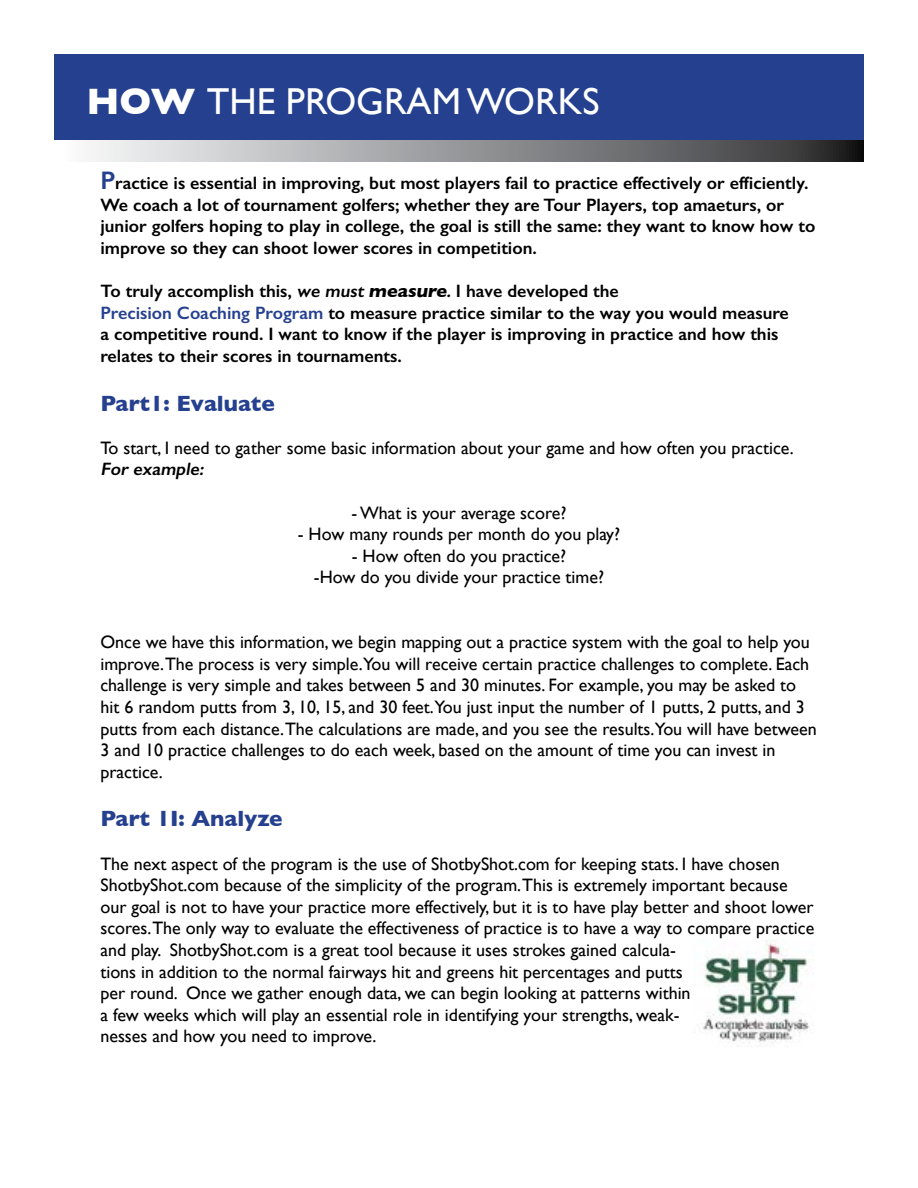
<style>
.page{position:relative;width:918px;height:1188px;background:#fff}
.page>*{position:absolute;margin:0;border:0;box-sizing:border-box;transform-origin:0 0}
.t1{font:37.5px "Gill Sans";color:#fff}
.t2{font:700 22.5px "Gill Sans";color:#25408f}
.t3{font:18px/21.6px "Gill Sans";color:#000}
.t4{font:600 18px/21.6px "Gill Sans";color:#000}
.t5{font:italic 600 18px "Gill Sans";color:#000}
.s1{font-weight:700}
.s2{font-size:25.5px;color:#25408f}
.s3{color:#25408f}
</style>
<div class="page">
<div style="left:54px;top:54px;width:810px;height:86px;background:#25408f"></div>
<svg style="left:89px;top:140px;width:775px;height:22px;background:#8f9193"></svg>
<img style="left:702px;top:939px;width:112px;height:105px">
<h1 class="t1" style="left:86px;top:79px;width:515px"><span class="s1">HOW</span> THE PROGRAM WORKS</h1>
<p class="t4" style="left:100px;top:172px;width:717px"><span class="s2">P</span>ractice is essential in improving, but most players fail to practice effectively or efficiently.<br>We coach a lot of tournament golfers; whether they are Tour Players, top amaeturs, or junior golfers hoping to play in college, the goal is still the same: they want to know how to improve so they can shoot lower scores in competition.</p>
<p class="t4" style="left:100px;top:280px;width:690px">To truly accomplish this, we must <span class="s1">measure</span>. I have developed the<br><span class="s3">Precision Coaching Program</span> to measure practice similar to the way you would measure a competitive round. I want to know if the player is improving in practice and how this relates to their scores in tournaments.</p>
<p class="t2" style="left:100px;top:385px;width:176px">Part1: Evaluate</p>
<p class="t3" style="left:100px;top:437px;width:695px">To start, I need to gather some basic information about your game and how often you practice.</p>
<p class="t5" style="left:100px;top:458px;width:108px">For example:</p>
<p class="t3" style="left:352px;top:501px;width:216px">- What is your average score?</p>
<p class="t3" style="left:298px;top:523px;width:324px">- How many rounds per month do you play?</p>
<p class="t3" style="left:314px;top:545px;width:292px;text-align:center">- How often do you practice?<br>-How do you divide your practice time?</p>
<p class="t3" style="left:100px;top:631px;width:718px">Once we have this information, we begin mapping out a practice system with the goal to help you improve.The process is very simple.You will receive certain practice challenges to complete. Each challenge is very simple and takes between 5 and 30 minutes. For example, you may be asked to hit 6 random putts from 3, 10, 15, and 30 feet.You just input the number of 1 putts, 2 putts, and 3 putts from each distance.The calculations are made, and you see the results.You will have between 3 and 10 practice challenges to do each week, based on the amount of time you can invest in practice.</p>
<p class="t2" style="left:100px;top:801px;width:184px">Part 1I: Analyze</p>
<p class="t3" style="left:100px;top:852px;width:715px">The next aspect of the program is the use of ShotbyShot.com for keeping stats. I have chosen ShotbyShot.com because of the simplicity of the program.This is extremely important because our goal is not to have your practice more effectively, but it is to have play better and shoot lower scores.The only way to evaluate the effectiveness of practice is to have a way to compare practice and play. ShotbyShot.com is a great tool because it uses strokes gained calcula-<br>tions in addition to the normal fairways hit and greens hit percentages and putts<br>per round. Once we gather enough data, we can begin looking at patterns within<br>a few weeks which will play an essential role in identifying your strengths, weak-<br>nesses and how you need to improve.</p>
</div>
